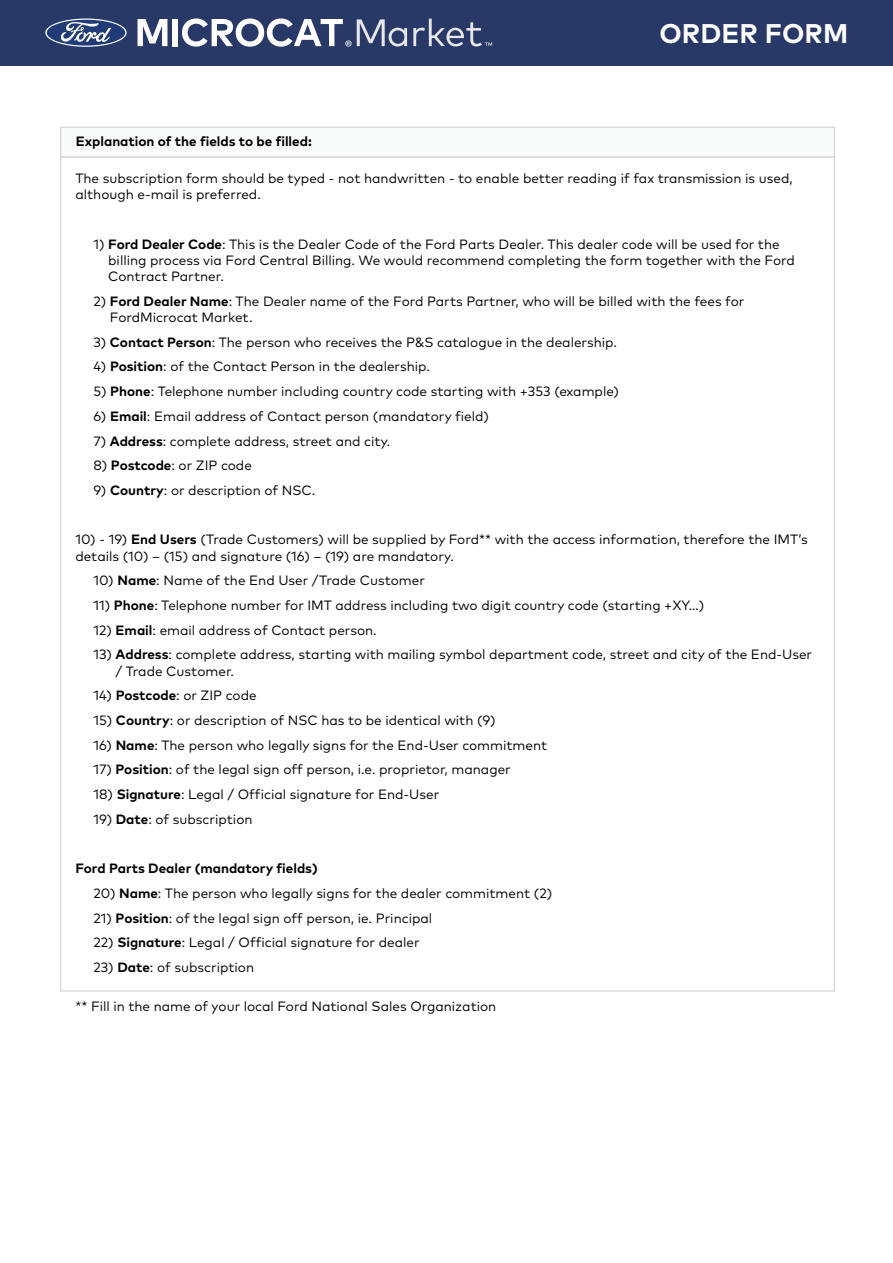
<style>
.page{position:relative;width:893px;height:1263px;background:#fff}
.page>*{position:absolute;margin:0;border:0;box-sizing:border-box;transform-origin:0 0}
.t1{font:700 27px "FF Mark Pro";letter-spacing:.005em;color:#fff}
.t2{font:13.5px/16.2px "FF Mark Pro";color:#000}
.t3{font:700 13.5px "FF Mark Pro";color:#000}
.s1{font-weight:700}
</style>
<div class="page">
<div style="left:0;top:0;width:893px;height:66px;background:#283867"></div>
<div style="left:60px;top:127px;width:775px;height:30px;background:#f9fafa;border:1px solid #ceccca"></div>
<div style="left:60px;top:157px;width:775px;height:834px;background:#fff;border:1px solid #ceccca"></div>
<svg style="left:45px;top:18px;width:82px;height:30px"></svg>
<svg style="left:138px;top:19px;width:29px;height:27px"></svg>
<div style="left:173px;top:19px;width:5px;height:27px;background:#fff"></div>
<svg style="left:182px;top:18px;width:225px;height:29px"></svg>
<svg style="left:413px;top:19px;width:79px;height:27px"></svg>
<p class="t1" style="left:659px;top:13px;width:190px">ORDER FORM</p>
<p class="t3" style="left:76px;top:131px;width:238px">Explanation of the fields to be filled:</p>
<p class="t2" style="left:75px;top:169px;width:719px">The subscription form should be typed - not handwritten - to enable better reading if fax transmission is used, although e-mail is preferred.</p>
<p class="t2" style="left:108px;top:235px;width:688px;text-indent:-15px">1) <span class="s1">Ford Dealer Code</span>: This is the Dealer Code of the Ford Parts Dealer. This dealer code will be used for the billing process via Ford Central Billing. We would recommend completing the form together with the Ford<br>Contract Partner.</p>
<p class="t2" style="left:110px;top:292px;width:636px;text-indent:-17px">2) <span class="s1">Ford Dealer Name</span>: The Dealer name of the Ford Parts Partner, who will be billed with the fees for<br>FordMicrocat Market.</p>
<p class="t2" style="left:93px;top:333px;width:525px">3) <span class="s1">Contact Person</span>: The person who receives the P&amp;S catalogue in the dealership.</p>
<p class="t2" style="left:93px;top:357px;width:338px">4) <span class="s1">Position</span>: of the Contact Person in the dealership.</p>
<p class="t2" style="left:93px;top:382px;width:527px">5) <span class="s1">Phone</span>: Telephone number including country code starting with +353 (example)</p>
<p class="t2" style="left:93px;top:407px;width:397px">6) <span class="s1">Email</span>: Email address of Contact person (mandatory field)</p>
<p class="t2" style="left:93px;top:432px;width:299px">7) <span class="s1">Address</span>: complete address, street and city.</p>
<p class="t2" style="left:93px;top:456px;width:160px">8) <span class="s1">Postcode</span>: or ZIP code</p>
<p class="t2" style="left:93px;top:481px;width:223px">9) <span class="s1">Country</span>: or description of NSC.</p>
<p class="t2" style="left:75px;top:530px;width:734px">10) - 19) <span class="s1">End Users</span> (Trade Customers) will be supplied by Ford** with the access information, therefore the IMT’s details (10) – (15) and signature (16) – (19) are mandatory.</p>
<p class="t2" style="left:93px;top:571px;width:333px">10) <span class="s1">Name</span>: Name of the End User /Trade Customer</p>
<p class="t2" style="left:93px;top:596px;width:612px">11) <span class="s1">Phone</span>: Telephone number for IMT address including two digit country code (starting +XY…)</p>
<p class="t2" style="left:93px;top:621px;width:285px">12) <span class="s1">Email</span>: email address of Contact person.</p>
<p class="t2" style="left:116px;top:645px;width:698px;text-indent:-22px">13) <span class="s1">Address</span>: complete address, starting with mailing symbol department code, street and city of the End-User / Trade Customer.</p>
<p class="t2" style="left:93px;top:686px;width:165px">14) <span class="s1">Postcode</span>: or ZIP code</p>
<p class="t2" style="left:93px;top:711px;width:404px">15) <span class="s1">Country</span>: or description of NSC has to be identical with (9)</p>
<p class="t2" style="left:93px;top:736px;width:455px">16) <span class="s1">Name</span>: The person who legally signs for the End-User commitment</p>
<p class="t2" style="left:93px;top:760px;width:419px">17) <span class="s1">Position</span>: of the legal sign off person, i.e. proprietor, manager</p>
<p class="t2" style="left:93px;top:785px;width:347px">18) <span class="s1">Signature</span>: Legal / Official signature for End-User</p>
<p class="t2" style="left:93px;top:810px;width:161px">19) <span class="s1">Date</span>: of subscription</p>
<p class="t3" style="left:75px;top:858px;width:244px">Ford Parts Dealer (mandatory fields)</p>
<p class="t2" style="left:93px;top:884px;width:460px">20) <span class="s1">Name</span>: The person who legally signs for the dealer commitment (2)</p>
<p class="t2" style="left:93px;top:909px;width:340px">21) <span class="s1">Position</span>: of the legal sign off person, ie. Principal</p>
<p class="t2" style="left:93px;top:933px;width:328px">22) <span class="s1">Signature</span>: Legal / Official signature for dealer</p>
<p class="t2" style="left:93px;top:958px;width:162px">23) <span class="s1">Date</span>: of subscription</p>
<p class="t2" style="left:75px;top:997px;width:422px">** Fill in the name of your local Ford National Sales Organization</p>
</div>
